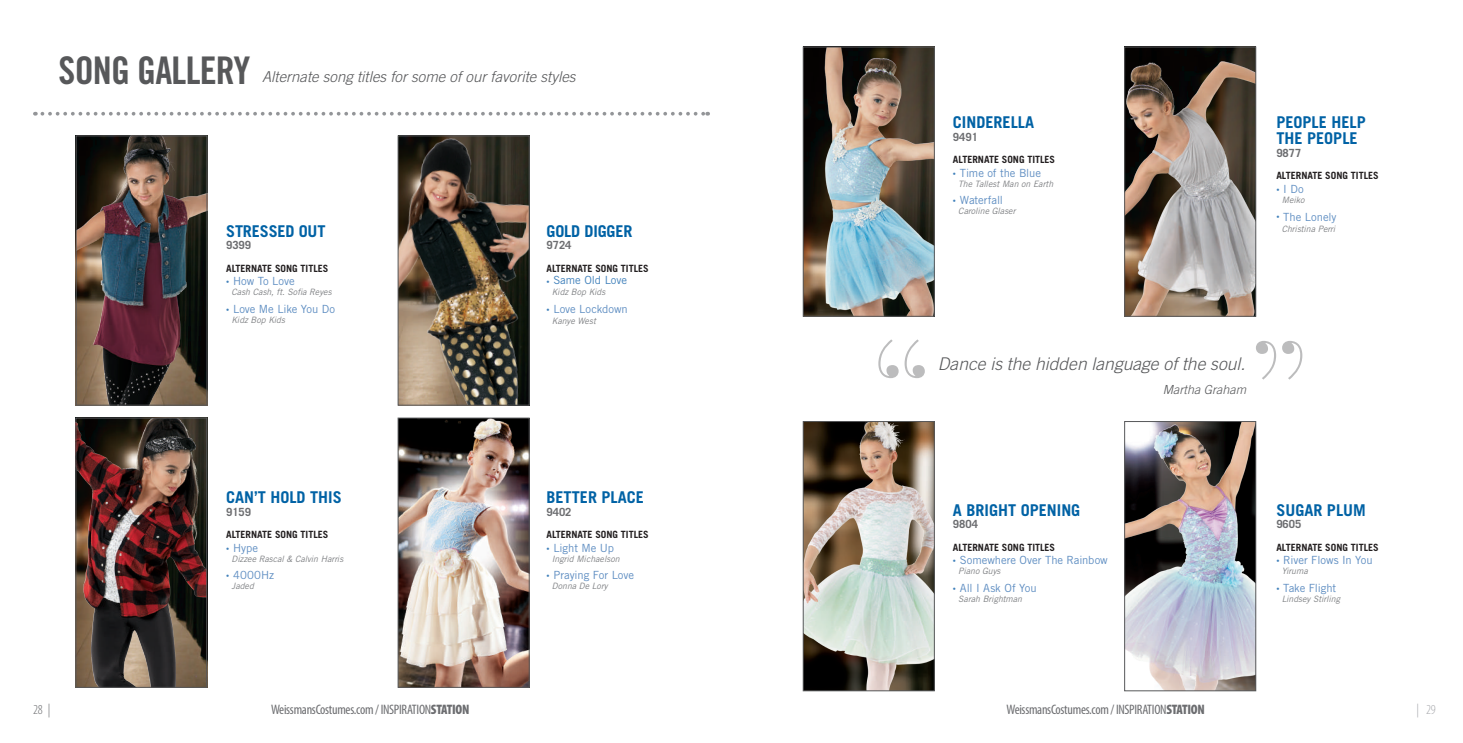
<style>
.page{position:relative;width:1463px;height:743px;background:#fff}
.page>*{position:absolute;margin:0;border:0;box-sizing:border-box;transform-origin:0 0}
.t1{font:135px "Bauer Bodoni";color:#57585a}
.t2{font:38.12px "Trade Gothic Bold Cond Twenty";letter-spacing:-.02em;color:#57585a}
.t3{font:italic 300 17.5px "Trade Gothic";color:#57585a}
.t4{font:700 16.25px/16.2px "Trade Gothic";color:#0062a5}
.t5{font:italic 300 15px "Trade Gothic";color:#57585a}
.t6{font:condensed 13.75px "Myriad Pro";letter-spacing:-.02em;color:#6c6d70}
.t7{font:300 condensed 13.75px "Myriad Pro";color:#6c6d70}
.t8{font:300 condensed 13.75px "Myriad Pro";color:#a8a9ad}
.t9{font:italic 300 12.5px "Trade Gothic";color:#57585a}
.t10{font:11.25px "Trade Gothic";letter-spacing:-.005em;color:#5f8ec2}
.t11{font:700 11.25px "Trade Gothic";color:#6c6d70}
.t12{font:11.25px "Trade Gothic";color:#4181bb}
.t13{font:700 10px "Trade Gothic";color:#231f20}
.t14{font:italic 8.75px "Trade Gothic";letter-spacing:-.005em;color:#808285}
.s1{font-size:6.25px;color:#4181bb}
.s2{font-size:6.25px}
.s3{font-weight:900}
</style>
<div class="page">
<img style="left:1126px;top:49px;width:128px;height:9px">
<img style="left:805px;top:49px;width:127px;height:265px">
<img style="left:78px;top:420px;width:127px;height:265px">
<img style="left:400px;top:138px;width:127px;height:265px">
<img style="left:78px;top:138px;width:127px;height:265px">
<svg style="left:42px;top:112px;width:666px;height:4px"></svg>
<div style="left:76px;top:136px;width:131px;height:269px;border:1px solid #57585a"></div>
<div style="left:76px;top:418px;width:131px;height:269px;border:1px solid #57585a"></div>
<div style="left:398px;top:136px;width:131px;height:269px;border:1px solid #57585a"></div>
<img style="left:400px;top:420px;width:127px;height:265px">
<div style="left:398px;top:418px;width:131px;height:269px;border:1px solid #57585a"></div>
<div style="left:803px;top:47px;width:131px;height:269px;border:1px solid #57585a"></div>
<img style="left:1126px;top:58px;width:128px;height:256px">
<div style="left:1124px;top:47px;width:132px;height:269px;border:1px solid #57585a"></div>
<img style="left:1126px;top:423px;width:128px;height:266px">
<div style="left:1124px;top:421px;width:132px;height:270px;border:1px solid #57585a"></div>
<img style="left:805px;top:423px;width:127px;height:266px">
<div style="left:803px;top:421px;width:131px;height:270px;border:1px solid #57585a"></div>
<h2 class="t2" style="left:58px;top:47px;width:193px">SONG GALLERY</h2>
<h3 class="t5" style="left:262px;top:68px;width:315px">Alternate song titles for some of our favorite styles</h3>
<h3 class="t4" style="left:226px;top:222px;width:101px">STRESSED OUT</h3>
<p class="t11" style="left:226px;top:238px;width:27px">9399</p>
<p class="t13" style="left:226px;top:262px;width:104px">ALTERNATE SONG TITLES</p>
<p class="t10" style="left:226px;top:274px;width:70px"><span class="s1">•</span> How To Love</p>
<p class="t14" style="left:231px;top:287px;width:102px">Cash Cash, ft. Sofia Reyes</p>
<p class="t10" style="left:226px;top:302px;width:110px"><span class="s1">•</span> Love Me Like You Do</p>
<p class="t14" style="left:231px;top:314px;width:55px">Kidz Bop Kids</p>
<h3 class="t4" style="left:226px;top:489px;width:117px">CAN’T HOLD THIS</h3>
<p class="t11" style="left:226px;top:504px;width:27px">9159</p>
<p class="t13" style="left:226px;top:528px;width:104px">ALTERNATE SONG TITLES</p>
<p class="t10" style="left:226px;top:541px;width:33px"><span class="s1">•</span> Hype</p>
<p class="t14" style="left:231px;top:553px;width:113px">Dizzee Rascal &amp; Calvin Harris</p>
<p class="t10" style="left:226px;top:568px;width:50px"><span class="s1">•</span> 4000Hz</p>
<p class="t14" style="left:231px;top:581px;width:24px">Jaded</p>
<h3 class="t4" style="left:546px;top:222px;width:87px">GOLD DIGGER</h3>
<p class="t11" style="left:546px;top:238px;width:27px">9724</p>
<p class="t13" style="left:546px;top:262px;width:104px">ALTERNATE SONG TITLES</p>
<p class="t12" style="left:546px;top:273px;width:82px"><span class="s2">•</span> Same Old Love</p>
<p class="t14" style="left:552px;top:287px;width:55px">Kidz Bop Kids</p>
<p class="t10" style="left:546px;top:302px;width:83px"><span class="s1">•</span> Love Lockdown</p>
<p class="t14" style="left:552px;top:315px;width:46px">Kanye West</p>
<h3 class="t4" style="left:546px;top:489px;width:99px">BETTER PLACE</h3>
<p class="t11" style="left:546px;top:504px;width:27px">9402</p>
<p class="t13" style="left:546px;top:528px;width:104px">ALTERNATE SONG TITLES</p>
<p class="t10" style="left:546px;top:541px;width:69px"><span class="s1">•</span> Light Me Up</p>
<p class="t14" style="left:552px;top:553px;width:69px">Ingrid Michaelson</p>
<p class="t10" style="left:546px;top:568px;width:89px"><span class="s1">•</span> Praying For Love</p>
<p class="t14" style="left:552px;top:581px;width:58px">Donna De Lory</p>
<h3 class="t4" style="left:953px;top:114px;width:83px">CINDERELLA</h3>
<p class="t11" style="left:953px;top:130px;width:27px">9491</p>
<p class="t13" style="left:953px;top:153px;width:104px">ALTERNATE SONG TITLES</p>
<p class="t10" style="left:953px;top:166px;width:90px"><span class="s1">•</span> Time of the Blue</p>
<p class="t14" style="left:958px;top:178px;width:96px">The Tallest Man on Earth</p>
<p class="t10" style="left:953px;top:194px;width:52px"><span class="s1">•</span> Waterfall</p>
<p class="t14" style="left:958px;top:206px;width:59px">Caroline Glaser</p>
<h3 class="t4" style="left:1276px;top:114px;width:91px">PEOPLE HELP<br>THE PEOPLE</h3>
<p class="t11" style="left:1276px;top:146px;width:27px">9877</p>
<p class="t13" style="left:1276px;top:170px;width:104px">ALTERNATE SONG TITLES</p>
<p class="t10" style="left:1276px;top:182px;width:29px"><span class="s1">•</span> I Do</p>
<p class="t14" style="left:1281px;top:195px;width:24px">Meiko</p>
<p class="t10" style="left:1276px;top:210px;width:62px"><span class="s1">•</span> The Lonely</p>
<p class="t14" style="left:1281px;top:223px;width:55px">Christina Perri</p>
<h1 class="t1" style="left:868px;top:309px;width:69px">“</h1>
<h1 class="t1" style="left:1312px;top:409px;width:69px;rotate:-180deg">“</h1>
<h3 class="t9" style="left:1162px;top:381px;width:85px">Martha Graham</h3>
<h3 class="t3" style="left:938px;top:353px;width:309px">Dance is the hidden language of the soul.</h3>
<h3 class="t4" style="left:953px;top:501px;width:129px">A BRIGHT OPENING</h3>
<p class="t11" style="left:953px;top:517px;width:27px">9804</p>
<p class="t13" style="left:953px;top:541px;width:104px">ALTERNATE SONG TITLES</p>
<p class="t10" style="left:953px;top:553px;width:156px"><span class="s1">•</span> Somewhere Over The Rainbow</p>
<p class="t14" style="left:958px;top:566px;width:44px">Piano Guys</p>
<p class="t10" style="left:953px;top:581px;width:85px"><span class="s1">•</span> All I Ask Of You</p>
<p class="t14" style="left:958px;top:593px;width:65px">Sarah Brightman</p>
<h3 class="t4" style="left:1276px;top:501px;width:91px">SUGAR PLUM</h3>
<p class="t11" style="left:1276px;top:517px;width:27px">9605</p>
<p class="t13" style="left:1276px;top:541px;width:104px">ALTERNATE SONG TITLES</p>
<p class="t10" style="left:1276px;top:553px;width:98px"><span class="s1">•</span> River Flows In You</p>
<p class="t14" style="left:1281px;top:566px;width:28px">Yiruma</p>
<p class="t10" style="left:1276px;top:581px;width:61px"><span class="s1">•</span> Take Flight</p>
<p class="t14" style="left:1281px;top:593px;width:60px">Lindsey Stirling</p>
<h3 class="t7" style="left:33px;top:701px;width:19px">28 |</h3>
<h3 class="t6" style="left:271px;top:700px;width:200px">WeissmansCostumes.com / INSPIRATION<span class="s3">STATION</span></h3>
<h3 class="t6" style="left:1006px;top:700px;width:200px">WeissmansCostumes.com / INSPIRATION<span class="s3">STATION</span></h3>
<h3 class="t8" style="left:1416px;top:701px;width:21px">| 29</h3>
</div>
